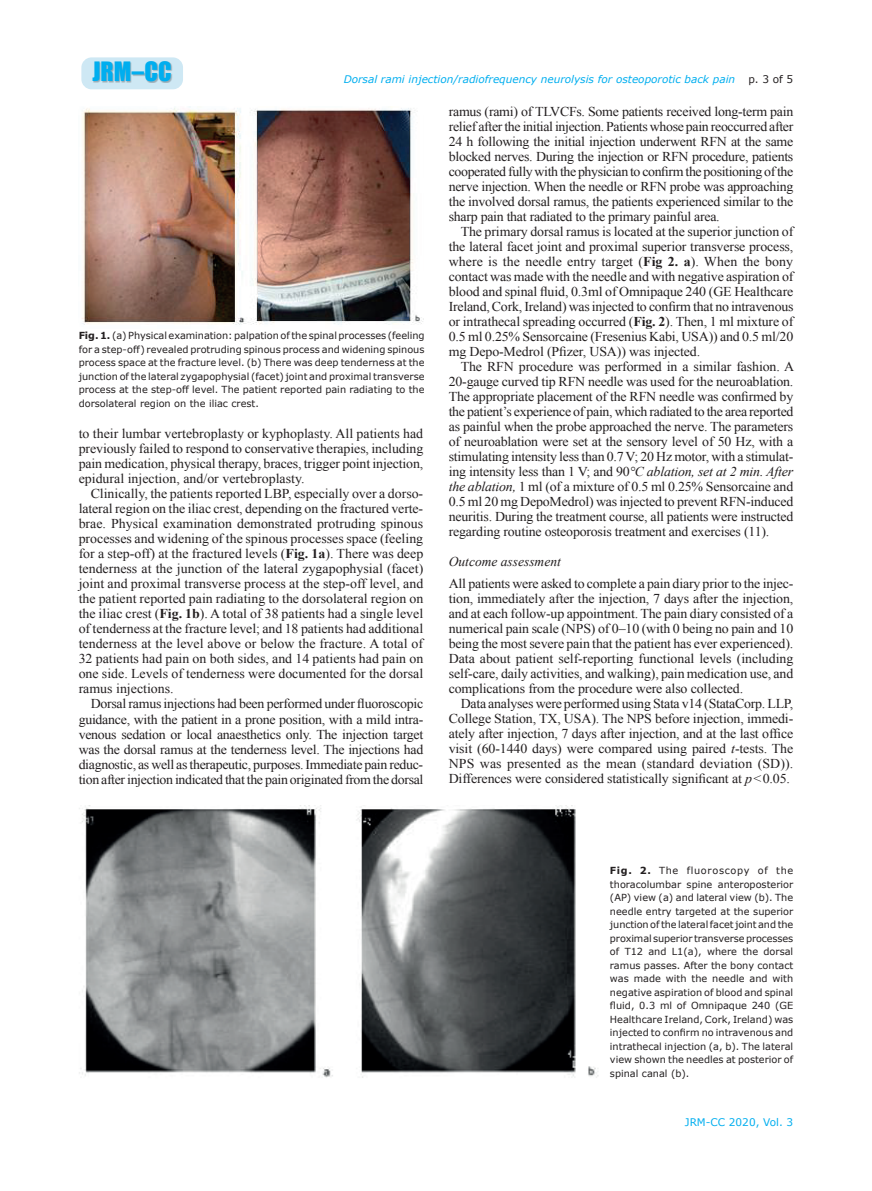
<style>
.page{position:relative;width:872px;height:1191px;background:#fff}
.page>*{position:absolute;margin:0;border:0;box-sizing:border-box;transform-origin:0 0}
.t1{font:24.45px "Impact";color:#00aeef}
.t2{font:13.5px/15px "Times New Roman";letter-spacing:-.015em;color:#231f20;text-align:justify}
.t3{font:italic 13.5px "Times New Roman";color:#231f20}
.t4{font:italic 10.5px "Verdana";color:#00aeef}
.t5{font:10.5px "Verdana";color:#00aeef}
.t6{font:10.5px "Verdana";color:#231f20}
.t7{font:9.75px/13.5px "Verdana";color:#231f20;text-align:justify}
.s1{font-weight:700}
.s2{font-style:italic}
</style>
<div class="page">
<div style="left:81px;top:57px;width:102px;height:32px;background:#cee8f4;border-radius:10px"></div>
<div style="left:93px;top:61px;width:80px;height:22px;background:#231f20;opacity:.3"></div>
<img style="left:82px;top:106px;width:341px;height:219px">
<img style="left:79px;top:805px;width:520px;height:273px">
<h1 class="t1" style="left:93px;top:56px;width:81px">JRM–CC</h1>
<p class="t4" style="left:344px;top:72px;width:393px">Dorsal rami injection/radiofrequency neurolysis for osteoporotic back pain</p>
<p class="t6" style="left:748px;top:73px;width:46px">p. 3 of 5</p>
<p class="t7" style="left:79px;top:329px;width:347px"><span class="s1">Fig. 1.</span> (a) Physical examination: palpation of the spinal processes (feeling for a step-off) revealed protruding spinous process and widening spinous process space at the fracture level. (b) There was deep tenderness at the junction of the lateral zygapophysial (facet) joint and proximal transverse process at the step-off level. The patient reported pain radiating to the dorsolateral region on the iliac crest.</p>
<p class="t2" style="left:79px;top:426px;width:346px">to their lumbar vertebroplasty or kyphoplasty. All patients had previously failed to respond to conservative therapies, including pain medication, physical therapy, braces, trigger point injection, epidural injection, and/or vertebroplasty.</p>
<p class="t2" style="left:79px;top:486px;width:346px;text-indent:12px">Clinically, the patients reported LBP, especially over a dorso&shy;lateral region on the iliac crest, depending on the fractured verte&shy;brae. Physical examination demonstrated protruding spinous processes and widening of the spinous processes space (feeling for a step-off) at the fractured levels (<span class="s1">Fig. 1a</span>). There was deep tenderness at the junction of the lateral zygapophysial (facet) joint and proximal transverse process at the step-off level, and the patient reported pain radiating to the dorsolateral region on the iliac crest (<span class="s1">Fig. 1b</span>). A total of 38 patients had a single level of tenderness at the fracture level; and 18 patients had additional tenderness at the level above or below the fracture. A total of 32 patients had pain on both sides, and 14 patients had pain on one side. Levels of tenderness were documented for the dorsal ramus injections.</p>
<p class="t2" style="left:79px;top:696px;width:346px;text-indent:12px">Dorsal ramus injections had been performed under fluoroscopic guidance, with the patient in a prone position, with a mild intra&shy;venous sedation or local anaesthetics only. The injection target was the dorsal ramus at the tenderness level. The injections had diagnostic, as well as therapeutic, purposes. Immediate pain reduc&shy;tion after injection indicated that the pain originated from the dorsal</p>
<p class="t2" style="left:449px;top:103px;width:346px">ramus (rami) of TLVCFs. Some patients received long-term pain relief after the initial injection. Patients whose pain reoccurred after 24 h following the initial injection underwent RFN at the same blocked nerves. During the injection or RFN procedure, patients cooperated fully with the physician to confirm the positioning of the nerve injection. When the needle or RFN probe was approaching the involved dorsal ramus, the patients experienced similar to the sharp pain that radiated to the primary painful area.</p>
<p class="t2" style="left:449px;top:223px;width:346px;text-indent:12px">The primary dorsal ramus is located at the superior junction of the lateral facet joint and proximal superior transverse process, where is the needle entry target (<span class="s1">Fig 2. a</span>). When the bony contact was made with the needle and with negative aspiration of blood and spinal fluid, 0.3ml of Omnipaque 240 (GE Healthcare Ireland, Cork, Ireland) was injected to confirm that no intravenous or intrathecal spreading occurred (<span class="s1">Fig. 2</span>). Then, 1 ml mixture of 0.5 ml 0.25% Sensorcaine (Fresenius Kabi, USA)) and 0.5 ml/20 mg Depo-Medrol (Pfizer, USA)) was injected.</p>
<p class="t2" style="left:449px;top:358px;width:347px;text-align:left;text-indent:12px">The RFN procedure was performed in a similar fashion. A 20-gauge curved tip RFN needle was used for the neuroablation.<br>The appropriate placement of the RFN needle was confirmed by the patient’s experience of pain, which radiated to the area reported as painful when the probe approached the nerve. The parameters of neuroablation were set at the sensory level of 50 Hz, with a stimulating intensity less than 0.7 V; 20 Hz motor, with a stimulat&shy;ing intensity less than 1 V; and 90<span class="s2">°C ablation, set at 2 min. After the ablation,</span> 1 ml (of a mixture of 0.5 ml 0.25% Sensorcaine and 0.5 ml 20 mg DepoMedrol) was injected to prevent RFN-induced neuritis. During the treatment course, all patients were instructed regarding routine osteoporosis treatment and exercises (11).</p>
<p class="t3" style="left:449px;top:552px;width:114px">Outcome assessment</p>
<p class="t2" style="left:449px;top:576px;width:346px">All patients were asked to complete a pain diary prior to the injec&shy;tion, immediately after the injection, 7 days after the injection, and at each follow-up appointment. The pain diary consisted of a numerical pain scale (NPS) of 0–10 (with 0 being no pain and 10 being the most severe pain that the patient has ever experienced).<br>Data about patient self-reporting functional levels (including self-care, daily activities, and walking), pain medication use, and complications from the procedure were also collected.</p>
<p class="t2" style="left:449px;top:696px;width:346px;text-indent:12px">Data analyses were performed using Stata v14 (StataCorp. LLP, College Station, TX, USA). The NPS before injection, immedi&shy;ately after injection, 7 days after injection, and at the last office visit (60-1440 days) were compared using paired <span class="s2">t</span>-tests. The NPS was presented as the mean (standard deviation (SD)).<br>Differences were considered statistically significant at <span class="s2">p</span>&lt;0.05.</p>
<p class="t7" style="left:610px;top:864px;width:185px"><span class="s1">Fig. 2.</span> The fluoroscopy of the thoracolumbar spine anteroposterior (AP) view (a) and lateral view (b). The needle entry targeted at the superior junction of the lateral facet joint and the proximal superior transverse processes of T12 and L1(a), where the dorsal ramus passes. After the bony contact was made with the needle and with negative aspiration of blood and spinal fluid, 0.3 ml of Omnipaque 240 (GE Healthcare Ireland, Cork, Ireland) was injected to confirm no intravenous and intrathecal injection (a, b). The lateral view shown the needles at posterior of spinal canal (b).</p>
<p class="t5" style="left:685px;top:1115px;width:110px">JRM-CC 2020, Vol. 3</p>
</div>
